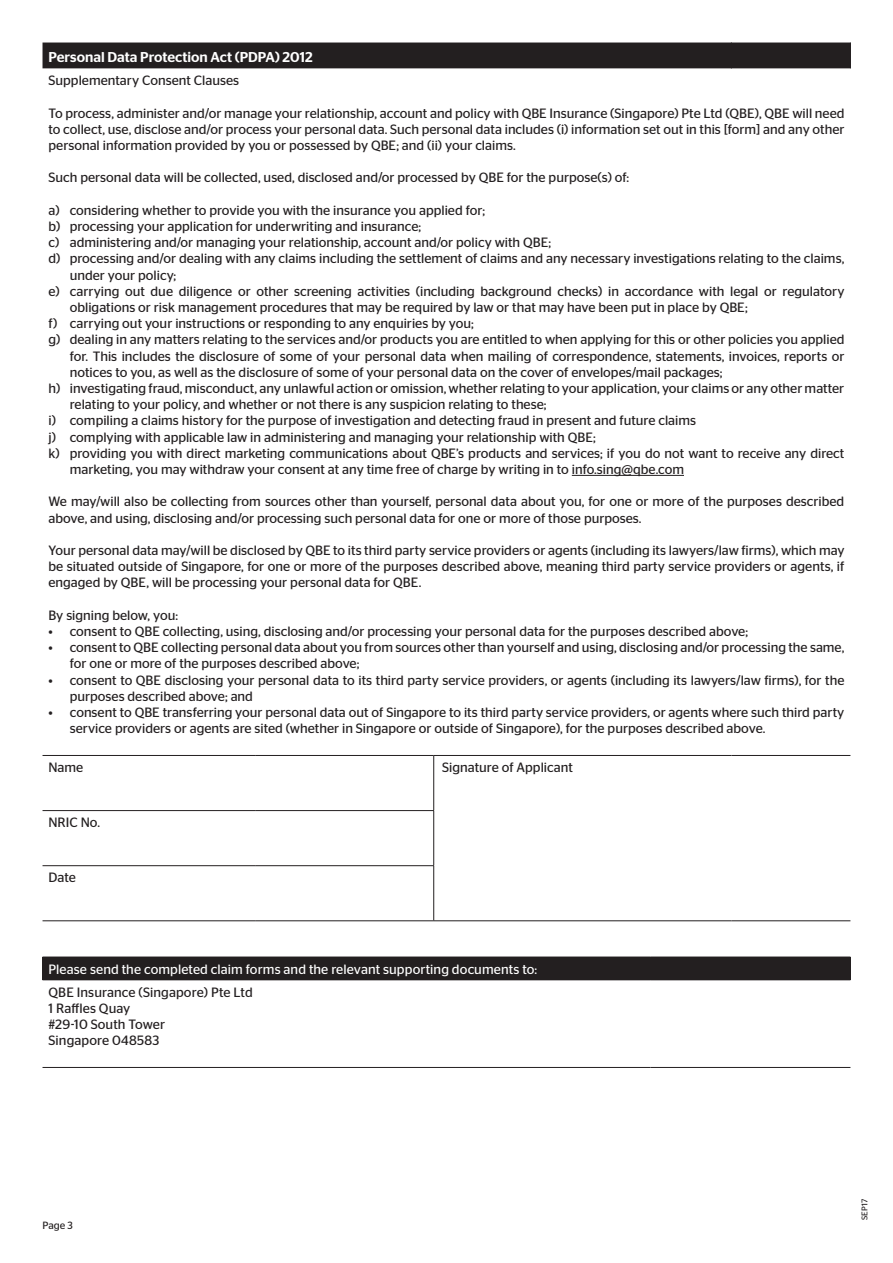
<style>
.page{position:relative;width:893px;height:1263px;background:#fff}
.page>*{position:absolute;margin:0;border:0;box-sizing:border-box;transform-origin:0 0}
.t1{font:500 14.25px "Stag Sans";color:#fff}
.t2{font:13.5px/16.2px "Stag Sans";color:#231f20}
.t3{font:13.5px "Stag Sans";letter-spacing:.01em;color:#fff}
.t4{font:10.5px "Stag Sans";color:#231f20}
.t5{font:8.25px "Stag Sans";letter-spacing:.035em;color:#231f20}
</style>
<div class="page">
<div style="left:43px;top:957px;width:608px;height:23px;background:#231f20"></div>
<div style="left:651px;top:957px;width:199px;height:23px;background:#231f20"></div>
<hr style="left:43px;top:1067px;width:412px;height:1px;background:#231f20">
<hr style="left:455px;top:1067px;width:196px;height:1px;background:#231f20">
<hr style="left:651px;top:1067px;width:199px;height:1px;background:#231f20">
<div style="left:43px;top:43px;width:808px;height:25px;background:#231f20"></div>
<hr style="left:43px;top:755px;width:212px;height:1px;background:#231f20">
<hr style="left:255px;top:755px;width:179px;height:1px;background:#231f20">
<hr style="left:434px;top:755px;width:297px;height:1px;background:#231f20">
<hr style="left:731px;top:755px;width:119px;height:1px;background:#231f20">
<hr style="left:43px;top:810px;width:212px;height:1px;background:#231f20">
<hr style="left:255px;top:810px;width:179px;height:1px;background:#231f20">
<hr style="left:43px;top:865px;width:212px;height:1px;background:#231f20">
<hr style="left:255px;top:865px;width:179px;height:1px;background:#231f20">
<hr style="left:43px;top:920px;width:212px;height:1px;background:#231f20">
<hr style="left:255px;top:920px;width:179px;height:1px;background:#231f20">
<hr style="left:434px;top:920px;width:297px;height:1px;background:#231f20">
<hr style="left:731px;top:920px;width:119px;height:1px;background:#231f20">
<hr style="left:433px;top:756px;width:1px;height:54px;background:#231f20">
<hr style="left:433px;top:811px;width:1px;height:54px;background:#231f20">
<hr style="left:433px;top:866px;width:1px;height:54px;background:#231f20">
<hr style="left:572px;top:475px;width:112px;height:1px;background:#231f20">
<p class="t1" style="left:49px;top:49px;width:266px">Personal Data Protection Act (PDPA) 2012</p>
<p class="t2" style="left:49px;top:72px;width:192px">Supplementary Consent Clauses</p>
<p class="t2" style="left:49px;top:105px;width:797px;text-align:justify">To process, administer and/or manage your relationship, account and policy with QBE Insurance (Singapore) Pte Ltd (QBE), QBE will need to collect, use, disclose and/or process your personal data. Such personal data includes (i) information set out in this [form] and any other personal information provided by you or possessed by QBE; and (ii) your claims.</p>
<p class="t2" style="left:49px;top:169px;width:582px">Such personal data will be collected, used, disclosed and/or processed by QBE for the purpose(s) of:</p>
<p class="t2" style="left:49px;top:202px;width:438px">a) considering whether to provide you with the insurance you applied for;</p>
<p class="t2" style="left:49px;top:218px;width:374px">b) processing your application for underwriting and insurance;</p>
<p class="t2" style="left:49px;top:234px;width:504px">c) administering and/or managing your relationship, account and/or policy with QBE;</p>
<p class="t2" style="left:49px;top:250px;width:797px">d) processing and/or dealing with any claims including the settlement of claims and any necessary investigations relating to the claims,</p>
<p class="t2" style="left:70px;top:267px;width:108px">under your policy;</p>
<p class="t2" style="left:49px;top:283px;width:797px">e) carrying out due diligence or other screening activities (including background checks) in accordance with legal or regulatory</p>
<p class="t2" style="left:70px;top:299px;width:679px">obligations or risk management procedures that may be required by law or that may have been put in place by QBE;</p>
<p class="t2" style="left:49px;top:315px;width:427px">f) carrying out your instructions or responding to any enquiries by you;</p>
<p class="t2" style="left:49px;top:331px;width:797px">g) dealing in any matters relating to the services and/or products you are entitled to when applying for this or other policies you applied</p>
<p class="t2" style="left:70px;top:348px;width:776px">for. This includes the disclosure of some of your personal data when mailing of correspondence, statements, invoices, reports or</p>
<p class="t2" style="left:70px;top:364px;width:654px">notices to you, as well as the disclosure of some of your personal data on the cover of envelopes/mail packages;</p>
<p class="t2" style="left:49px;top:380px;width:797px">h) investigating fraud, misconduct, any unlawful action or omission, whether relating to your application, your claims or any other matter</p>
<p class="t2" style="left:70px;top:396px;width:478px">relating to your policy, and whether or not there is any suspicion relating to these;</p>
<p class="t2" style="left:49px;top:412px;width:649px">i) compiling a claims history for the purpose of investigation and detecting fraud in present and future claims</p>
<p class="t2" style="left:49px;top:429px;width:549px">j) complying with applicable law in administering and managing your relationship with QBE;</p>
<p class="t2" style="left:49px;top:445px;width:797px">k) providing you with direct marketing communications about QBE’s products and services; if you do not want to receive any direct</p>
<p class="t2" style="left:70px;top:461px;width:616px">marketing, you may withdraw your consent at any time free of charge by writing in to info.sing@qbe.com</p>
<p class="t2" style="left:49px;top:493px;width:797px">We may/will also be collecting from sources other than yourself, personal data about you, for one or more of the purposes described above, and using, disclosing and/or processing such personal data for one or more of those purposes.</p>
<p class="t2" style="left:49px;top:542px;width:797px;text-align:justify">Your personal data may/will be disclosed by QBE to its third party service providers or agents (including its lawyers/law firms), which may be situated outside of Singapore, for one or more of the purposes described above, meaning third party service providers or agents, if engaged by QBE, will be processing your personal data for QBE.</p>
<p class="t2" style="left:49px;top:607px;width:131px">By signing below, you:</p>
<p class="t2" style="left:49px;top:623px;width:701px">• consent to QBE collecting, using, disclosing and/or processing your personal data for the purposes described above;</p>
<p class="t2" style="left:70px;top:639px;width:776px;text-indent:-21px">• consent to QBE collecting personal data about you from sources other than yourself and using, disclosing and/or processing the same, for one or more of the purposes described above;</p>
<p class="t2" style="left:70px;top:672px;width:776px;text-indent:-21px">• consent to QBE disclosing your personal data to its third party service providers, or agents (including its lawyers/law firms), for the purposes described above; and</p>
<p class="t2" style="left:70px;top:704px;width:776px;text-indent:-21px">• consent to QBE transferring your personal data out of Singapore to its third party service providers, or agents where such third party service providers or agents are sited (whether in Singapore or outside of Singapore), for the purposes described above.</p>
<p class="t2" style="left:48px;top:759px;width:36px">Name</p>
<p class="t2" style="left:442px;top:759px;width:132px">Signature of Applicant</p>
<p class="t2" style="left:48px;top:814px;width:53px">NRIC No.</p>
<p class="t2" style="left:48px;top:869px;width:29px">Date</p>
<p class="t3" style="left:49px;top:961px;width:490px">Please send the completed claim forms and the relevant supporting documents to:</p>
<p class="t2" style="left:49px;top:984px;width:206px">QBE Insurance (Singapore) Pte Ltd<br>1 Raffles Quay<br>#29-10 South Tower<br>Singapore 048583</p>
<p class="t4" style="left:43px;top:1219px;width:32px">Page 3</p>
<p class="t5" style="left:860px;top:1220px;width:23px;rotate:-90deg">SEP17</p>
</div>
